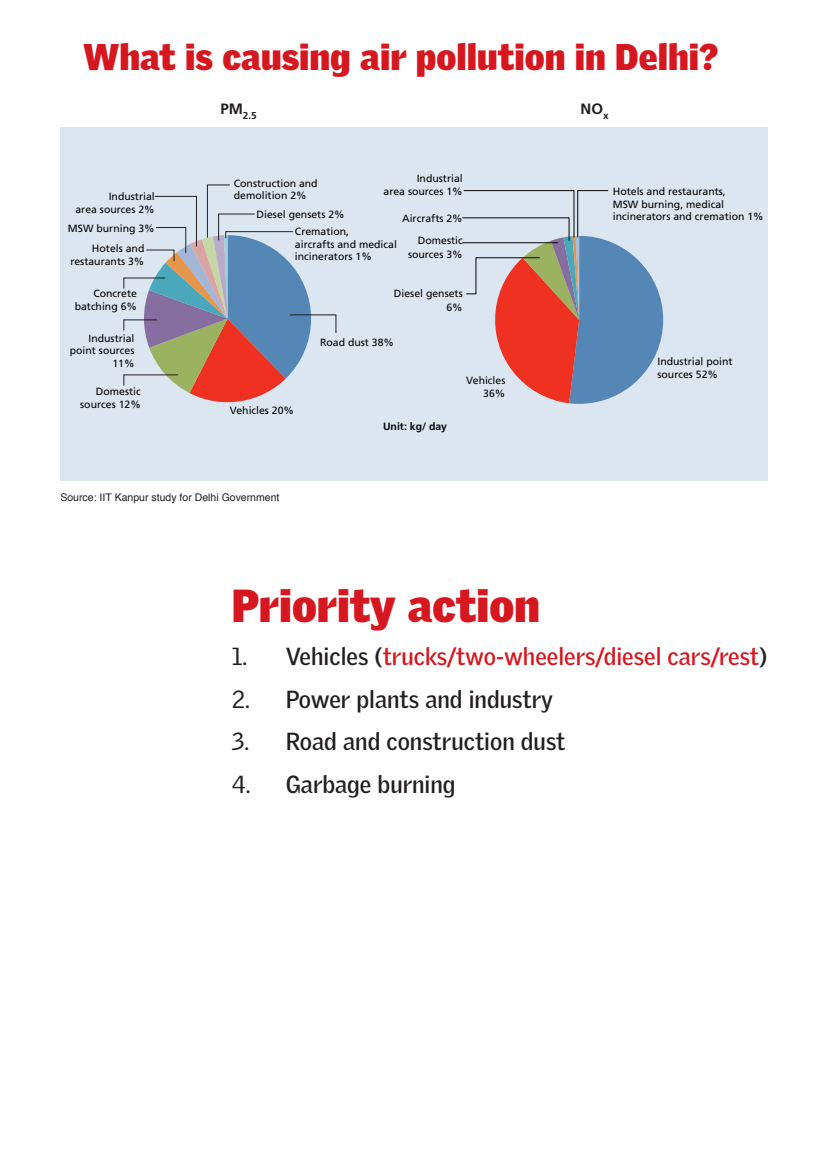
<style>
.page{position:relative;width:837px;height:1160px;background:#fff}
.page>*{position:absolute;margin:0;border:0;box-sizing:border-box;transform-origin:0 0}
.Normal_wrd_1{font:900 45px "Griffith Gothic";color:#d7171f}
.Normal_wrd_1-2{font:900 36.15px "Griffith Gothic";color:#d7171f}
.List_Paragraph_wrd_1{font:700 24px "Griffith Gothic";color:#231f20}
.List_Paragraph_wrd_1-2{font:700 24px "Griffith Gothic";color:#d7171f}
.t1{font:700 15px "Frutiger";color:#231f20}
.t2{font:10.5px/12.6px "Frutiger";color:#050504;text-align:right}
.t3{font:10.5px "Helvetica";color:#231f20}
.t4{font:700 10.5px "Frutiger";color:#050504}
.t5{font:700 10.05px "Frutiger";color:#231f20}
.s1{font-weight:400;color:#231f20}
.s2{color:#231f20}
.s3{font-weight:400}
</style>
<div class="page">
<div style="left:61px;top:127px;width:706px;height:353px;background:#dbe6f1"></div>
<svg style="left:462px;top:190px;width:200px;height:214px"></svg>
<svg style="left:123px;top:184px;width:213px;height:219px"></svg>
<p class="Normal_wrd_1-2" style="left:83px;top:35px;width:636px">What is causing air pollution in Delhi?</p>
<p class="t2" style="left:75px;top:190px;width:81px">Industrial<br>area sources 2%</p>
<p class="t2" style="left:68px;top:221px;width:88px">MSW burning 3%</p>
<p class="t2" style="left:70px;top:242px;width:75px">Hotels and restaurants 3%</p>
<p class="t2" style="left:75px;top:287px;width:64px">Concrete batching 6%</p>
<p class="t2" style="left:70px;top:331px;width:66px">Industrial point sources<br>11%</p>
<p class="t2" style="left:80px;top:385px;width:62px">Domestic sources 12%</p>
<p class="t5" style="left:220px;top:109px;width:38px"><sup>PM</sup>2.5</p>
<p class="t1" style="left:580px;top:100px;width:30px">NO<sub>x</sub></p>
<p class="t2" style="left:383px;top:171px;width:81px;line-height:13.5px">Industrial<br>area sources 1%</p>
<p class="t2" style="left:234px;top:176px;width:85px;text-align:left">Construction and demolition 2%</p>
<p class="t2" style="left:295px;top:205px;width:56px;line-height:17.1px;text-align:left;text-indent:-38px">Diesel gensets 2%<br>Cremation,</p>
<p class="t2" style="left:295px;top:237px;width:103px;text-align:left">aircrafts and medical incinerators 1%</p>
<p class="t2" style="left:402px;top:212px;width:62px">Aircrafts 2%</p>
<p class="t2" style="left:408px;top:234px;width:56px;line-height:13.5px">Domestic sources 3%</p>
<p class="t2" style="left:394px;top:287px;width:70px;line-height:13.5px">Diesel gensets<br>6%</p>
<p class="t2" style="left:230px;top:403px;width:66px">Vehicles 20%</p>
<p class="t2" style="left:320px;top:336px;width:75px">Road dust 38%</p>
<p class="t4" style="left:383px;top:420px;width:66px">Unit: kg/ day</p>
<p class="t2" style="left:466px;top:373px;width:41px;line-height:13.5px">Vehicles<br>36%</p>
<p class="t2" style="left:612px;top:185px;width:152px;text-align:left">Hotels and restaurants,<br>MSW burning, medical incinerators and cremation 1%</p>
<p class="t2" style="left:657px;top:355px;width:77px;text-align:left">Industrial point sources 52%</p>
<p class="t3" style="left:60px;top:490px;width:220px">Source: IIT Kanpur study for Delhi Government</p>
<p class="Normal_wrd_1" style="left:231px;top:578px;width:310px">Priority action</p>
<p class="List_Paragraph_wrd_1-2" style="left:231px;top:642px;width:537px"><span class="s1">1.</span> <span class="s2">Vehicles (</span>trucks/two-wheelers/diesel cars/rest<span class="s2">)</span></p>
<p class="List_Paragraph_wrd_1" style="left:231px;top:684px;width:322px"><span class="s3">2.</span> Power plants and industry</p>
<p class="List_Paragraph_wrd_1" style="left:231px;top:727px;width:335px"><span class="s3">3.</span> Road and construction dust</p>
<p class="List_Paragraph_wrd_1" style="left:231px;top:769px;width:225px"><span class="s3">4.</span> Garbage burning</p>
</div>
